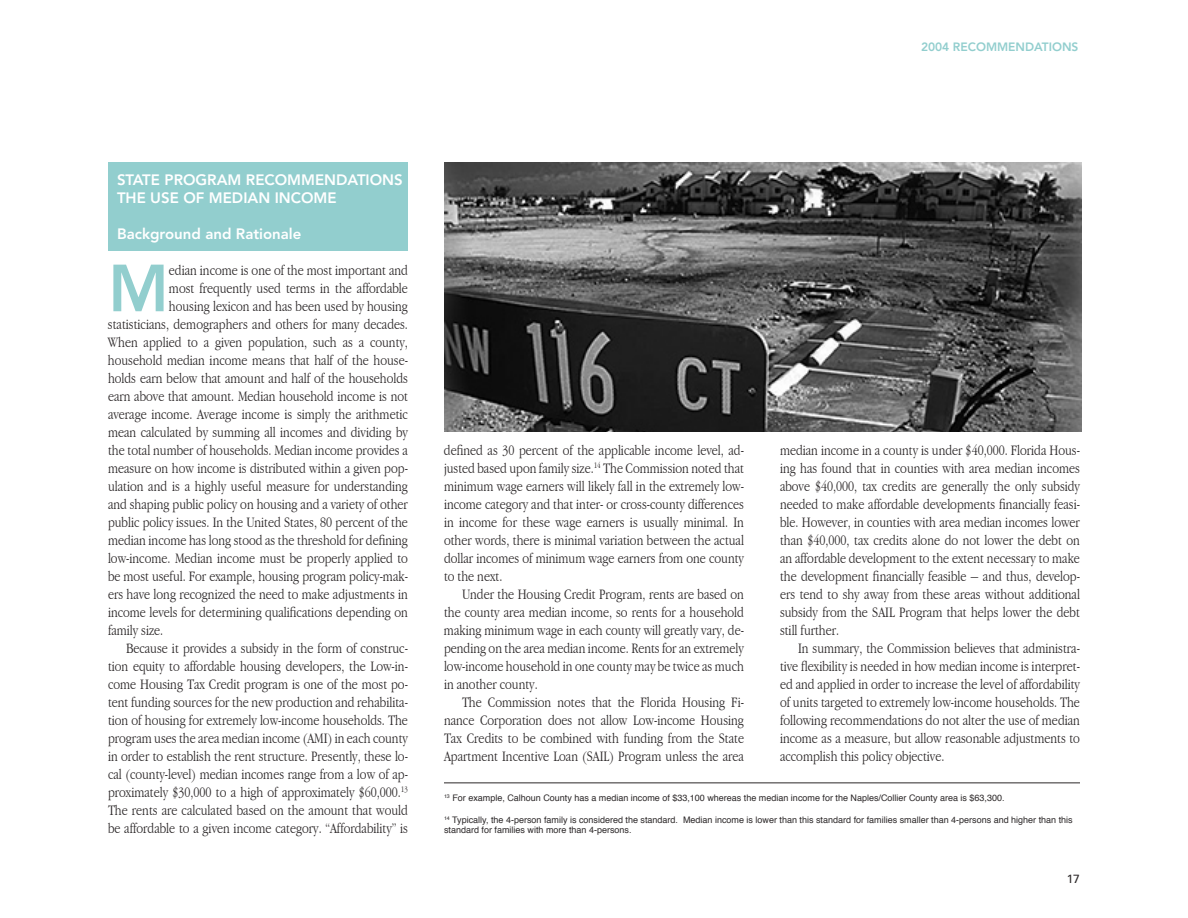
<style>
.page{position:relative;width:1188px;height:918px;background:#fff}
.page>*{position:absolute;margin:0;border:0;box-sizing:border-box;transform-origin:0 0}
.t1{font:800 65.85px "Avenir";color:#92cece}
.t2{font:300 condensed 15px/18px "Garamond";color:#2c2829;text-align:justify}
.t3{font:800 15px/18px "Avenir";color:#fff}
.t4{font:800 12px "Avenir";color:#92cece}
.t5{font:12px "Univers";color:#2c2829}
.t6{font:9px/10.8px "Helvetica";color:#2c2829}
</style>
<div class="page">
<div style="left:108px;top:162px;width:300px;height:88px;background:#92cece"></div>
<hr style="left:444px;top:782px;width:636px;height:1px;background:#2c2829">
<img style="left:444px;top:162px;width:637px;height:269px">
<p class="t4" style="left:921px;top:40px;width:159px">2004 RECOMMENDATIONS</p>
<p class="t3" style="left:117px;top:171px;width:287px">STATE PROGRAM RECOMMENDATIONS<br>THE USE OF MEDIAN INCOME</p>
<p class="t3" style="left:117px;top:225px;width:186px">Background and Rationale</p>
<h1 class="t1" style="left:108px;top:249px;width:62px">M</h1>
<p class="t2" style="left:169px;top:261px;width:240px">edian income is one of the most important and</p>
<p class="t2" style="left:169px;top:279px;width:241px">most frequently used terms in the affordable</p>
<p class="t2" style="left:169px;top:297px;width:241px">housing lexicon and has been used by housing</p>
<p class="t2" style="left:108px;top:315px;width:301px">statisticians, demographers and others for many decades.</p>
<p class="t2" style="left:108px;top:333px;width:301px">When applied to a given population, such as a county,</p>
<p class="t2" style="left:108px;top:351px;width:301px">household median income means that half of the house-</p>
<p class="t2" style="left:108px;top:369px;width:301px">holds earn below that amount and half of the households</p>
<p class="t2" style="left:108px;top:387px;width:301px">earn above that amount. Median household income is not</p>
<p class="t2" style="left:108px;top:405px;width:302px">average income. Average income is simply the arithmetic</p>
<p class="t2" style="left:108px;top:423px;width:302px">mean calculated by summing all incomes and dividing by</p>
<p class="t2" style="left:108px;top:441px;width:302px">the total number of households. Median income provides a</p>
<p class="t2" style="left:108px;top:459px;width:301px">measure on how income is distributed within a given pop-</p>
<p class="t2" style="left:108px;top:477px;width:301px">ulation and is a highly useful measure for understanding</p>
<p class="t2" style="left:108px;top:495px;width:302px">and shaping public policy on housing and a variety of other</p>
<p class="t2" style="left:108px;top:513px;width:301px">public policy issues. In the United States, 80 percent of the</p>
<p class="t2" style="left:108px;top:531px;width:302px">median income has long stood as the threshold for defining</p>
<p class="t2" style="left:108px;top:549px;width:302px">low-income. Median income must be properly applied to</p>
<p class="t2" style="left:108px;top:567px;width:301px">be most useful. For example, housing program policy-mak-</p>
<p class="t2" style="left:108px;top:585px;width:301px">ers have long recognized the need to make adjustments in</p>
<p class="t2" style="left:108px;top:603px;width:301px">income levels for determining qualifications depending on</p>
<p class="t2" style="left:108px;top:621px;width:57px">family size.</p>
<p class="t2" style="left:126px;top:639px;width:283px">Because it provides a subsidy in the form of construc-</p>
<p class="t2" style="left:108px;top:657px;width:301px">tion equity to affordable housing developers, the Low-in-</p>
<p class="t2" style="left:108px;top:675px;width:301px">come Housing Tax Credit program is one of the most po-</p>
<p class="t2" style="left:108px;top:693px;width:301px">tent funding sources for the new production and rehabilita-</p>
<p class="t2" style="left:108px;top:711px;width:301px">tion of housing for extremely low-income households. The</p>
<p class="t2" style="left:108px;top:729px;width:301px">program uses the area median income (AMI) in each county</p>
<p class="t2" style="left:108px;top:747px;width:301px">in order to establish the rent structure. Presently, these lo-</p>
<p class="t2" style="left:108px;top:765px;width:301px">cal (county-level) median incomes range from a low of ap-</p>
<p class="t2" style="left:108px;top:783px;width:302px">proximately $30,000 to a high of approximately $60,000.<sup>13</sup></p>
<p class="t2" style="left:108px;top:801px;width:301px">The rents are calculated based on the amount that would</p>
<p class="t2" style="left:108px;top:819px;width:301px">be affordable to a given income category. “Affordability” is</p>
<p class="t2" style="left:444px;top:441px;width:302px">defined as 30 percent of the applicable income level, ad&shy;justed based upon family size.<sup>14</sup> The Commission noted that minimum wage earners will likely fall in the extremely low&shy;income category and that inter- or cross-county differences in income for these wage earners is usually minimal. In other words, there is minimal variation between the actual dollar incomes of minimum wage earners from one county to the next.</p>
<p class="t2" style="left:444px;top:585px;width:302px;text-indent:18px">Under the Housing Credit Program, rents are based on the county area median income, so rents for a household making minimum wage in each county will greatly vary, de&shy;pending on the area median income. Rents for an extremely low-income household in one county may be twice as much in another county.</p>
<p class="t2" style="left:444px;top:693px;width:302px;text-indent:18px">The Commission notes that the Florida Housing Fi&shy;nance Corporation does not allow Low-income Housing Tax Credits to be combined with funding from the State Apartment Incentive Loan (SAIL) Program unless the area</p>
<p class="t2" style="left:780px;top:441px;width:302px">median income in a county is under $40,000. Florida Hous&shy;ing has found that in counties with area median incomes above $40,000, tax credits are generally the only subsidy needed to make affordable developments financially feasi&shy;ble. However, in counties with area median incomes lower than $40,000, tax credits alone do not lower the debt on an affordable development to the extent necessary to make the development financially feasible – and thus, develop&shy;ers tend to shy away from these areas without additional subsidy from the SAIL Program that helps lower the debt still further.</p>
<p class="t2" style="left:780px;top:639px;width:301px;text-indent:18px">In summary, the Commission believes that administra&shy;tive flexibility is needed in how median income is interpret&shy;ed and applied in order to increase the level of affordability of units targeted to extremely low-income households. The following recommendations do not alter the use of median income as a measure, but allow reasonable adjustments to accomplish this policy objective.</p>
<p class="t6" style="left:444px;top:793px;width:562px"><sup>13</sup> For example, Calhoun County has a median income of $33,100 whereas the median income for the Naples/Collier County area is $63,300.</p>
<p class="t6" style="left:444px;top:815px;width:630px"><sup>14</sup> Typically, the 4-person family is considered the standard. Median income is lower than this standard for families smaller than 4-persons and higher than this standard for families with more than 4-persons.</p>
<p class="t5" style="left:1067px;top:871px;width:15px">17</p>
</div>
